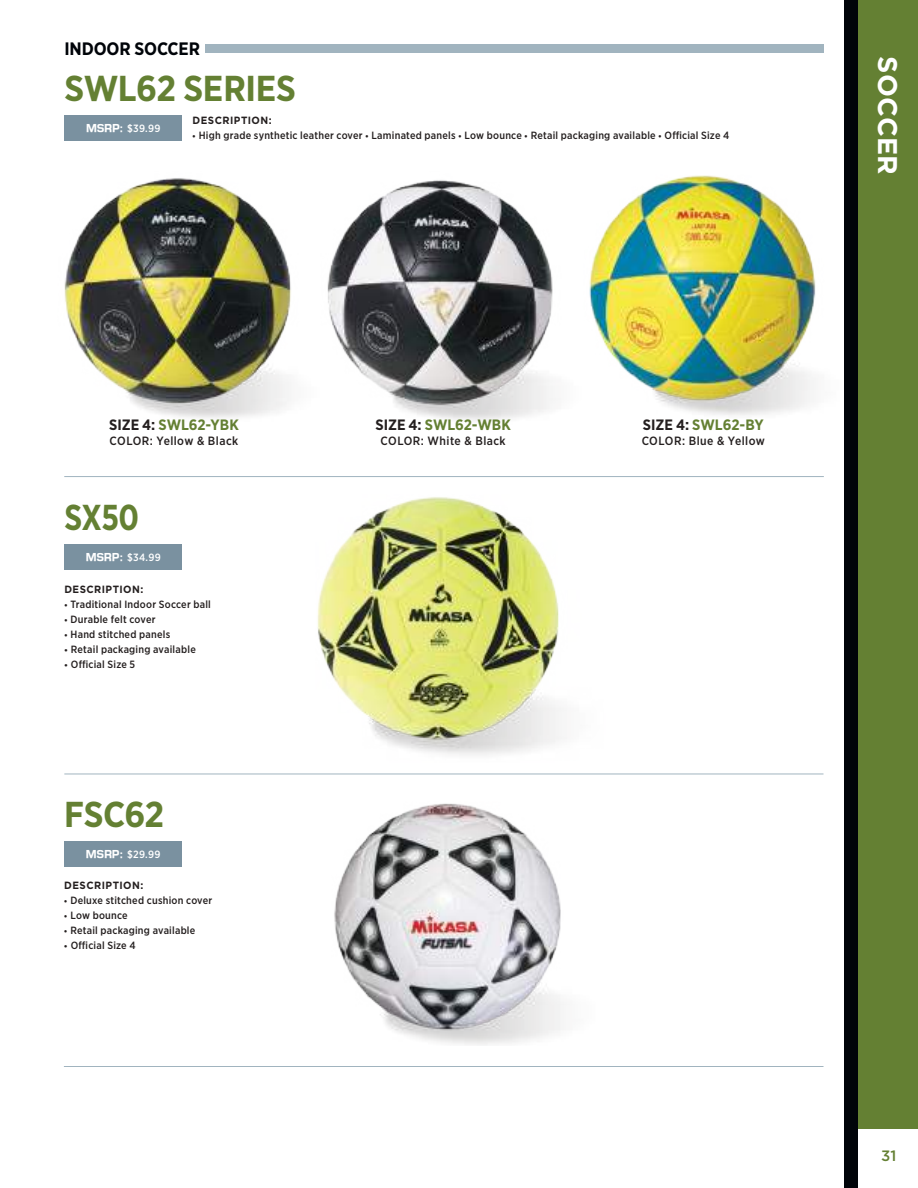
<style>
.page{position:relative;width:918px;height:1188px;background:#fff}
.page>*{position:absolute;margin:0;border:0;box-sizing:border-box;transform-origin:0 0}
.t1{font:700 36px "Gotham Narrow";letter-spacing:-.015em;color:#648033}
.t2{font:700 36px "Gotham Narrow";letter-spacing:-.015em;color:#648033;scale:.9 1}
.t3{font:700 27px "Gotham";letter-spacing:.01em;color:#fff}
.t4{font:700 18px "Gotham Narrow";letter-spacing:-.01em;color:#000409}
.t5{font:700 15px "Gotham Narrow";color:#648033}
.t6{font:500 15px "Gotham";color:#648033}
.t7{font:500 12px "Gotham Narrow";letter-spacing:.035em;color:#241f1f}
.t8{font:500 10.5px/15px "Gotham Narrow";letter-spacing:.02em;color:#241f1f}
.t9{font:700 10.5px "Gotham";letter-spacing:.045em;color:#241f1f;scale:.94 1}
.t10{font:500 10.5px "Gotham Narrow";letter-spacing:.025em;color:#fff}
.s1{font-family:"MT Extra";font-weight:400}
.s2{font-family:"Mikasa Sports";font-weight:700}
.s3{color:#241f1f}
</style>
<div class="page">
<div style="left:858px;top:0;width:60px;height:1129px;background:#648033"></div>
<div style="left:844px;top:0;width:14px;height:1188px;background:#000409"></div>
<div style="left:64px;top:115px;width:118px;height:25px;background:#7a91a0"></div>
<hr style="left:64px;top:476px;width:760px;height:1px;background:#a1b4bf">
<img style="left:603px;top:175px;width:213px;height:240px">
<img style="left:64px;top:178px;width:227px;height:240px">
<img style="left:327px;top:180px;width:276px;height:241px">
<div style="left:205px;top:44px;width:618px;height:9px;background:#a1b4bf"></div>
<div style="left:64px;top:545px;width:118px;height:25px;background:#7a91a0"></div>
<hr style="left:64px;top:774px;width:759px;height:1px;background:#a1b4bf">
<img style="left:317px;top:497px;width:245px;height:258px">
<div style="left:64px;top:841px;width:118px;height:25px;background:#7a91a0"></div>
<hr style="left:64px;top:1066px;width:760px;height:1px;background:#a1b4bf">
<img style="left:334px;top:803px;width:230px;height:242px">
<h3 class="t4" style="left:64px;top:37px;width:137px">INDOOR SOCCER</h3>
<h1 class="t1" style="left:64px;top:65px;width:233px">SWL62 SERIES</h1>
<p class="t9" style="left:193px;top:113px;width:86px">DESCRIPTION:</p>
<p class="t8" style="left:193px;top:127px;width:538px"><span class="s1">g</span> High grade synthetic leather cover <span class="s1">g</span> Laminated panels <span class="s1">g</span> Low bounce <span class="s1">g</span> Retail packaging available <span class="s1">g</span> Official Size 4</p>
<p class="t10" style="left:86px;top:121px;width:76px"><span class="s2">MSRP:</span> $39.99</p>
<h3 class="t5" style="left:109px;top:416px;width:131px"><span class="s3">SIZE 4:</span> SWL62-YBK</h3>
<p class="t7" style="left:110px;top:433px;width:130px">COLOR: Yellow &amp; Black</p>
<h1 class="t2" style="left:64px;top:495px;width:85px">SX50</h1>
<p class="t10" style="left:86px;top:551px;width:76px"><span class="s2">MSRP:</span> $34.99</p>
<p class="t9" style="left:64px;top:582px;width:86px">DESCRIPTION:</p>
<p class="t8" style="left:64px;top:596px;width:148px"><span class="s1">g</span> Traditional Indoor Soccer ball <span class="s1">g</span> Durable felt cover<br><span class="s1">g</span> Hand stitched panels<br><span class="s1">g</span> Retail packaging available<br><span class="s1">g</span> Official Size 5</p>
<h1 class="t1" style="left:64px;top:791px;width:101px">FSC62</h1>
<p class="t10" style="left:86px;top:847px;width:76px"><span class="s2">MSRP:</span> $29.99</p>
<p class="t9" style="left:64px;top:879px;width:86px">DESCRIPTION:</p>
<p class="t8" style="left:64px;top:893px;width:149px"><span class="s1">g</span> Deluxe stitched cushion cover <span class="s1">g</span> Low bounce<br><span class="s1">g</span> Retail packaging available<br><span class="s1">g</span> Official Size 4</p>
<h3 class="t5" style="left:375px;top:416px;width:137px"><span class="s3">SIZE 4:</span> SWL62-WBK</h3>
<p class="t7" style="left:381px;top:433px;width:127px">COLOR: White &amp; Black</p>
<h3 class="t5" style="left:643px;top:416px;width:122px"><span class="s3">SIZE 4:</span> SWL62-BY</h3>
<p class="t7" style="left:642px;top:433px;width:125px">COLOR: Blue &amp; Yellow</p>
<h2 class="t3" style="left:905px;top:56px;width:120px;rotate:90deg">SOCCER</h2>
<h3 class="t6" style="left:881px;top:1146px;width:17px">31</h3>
</div>
